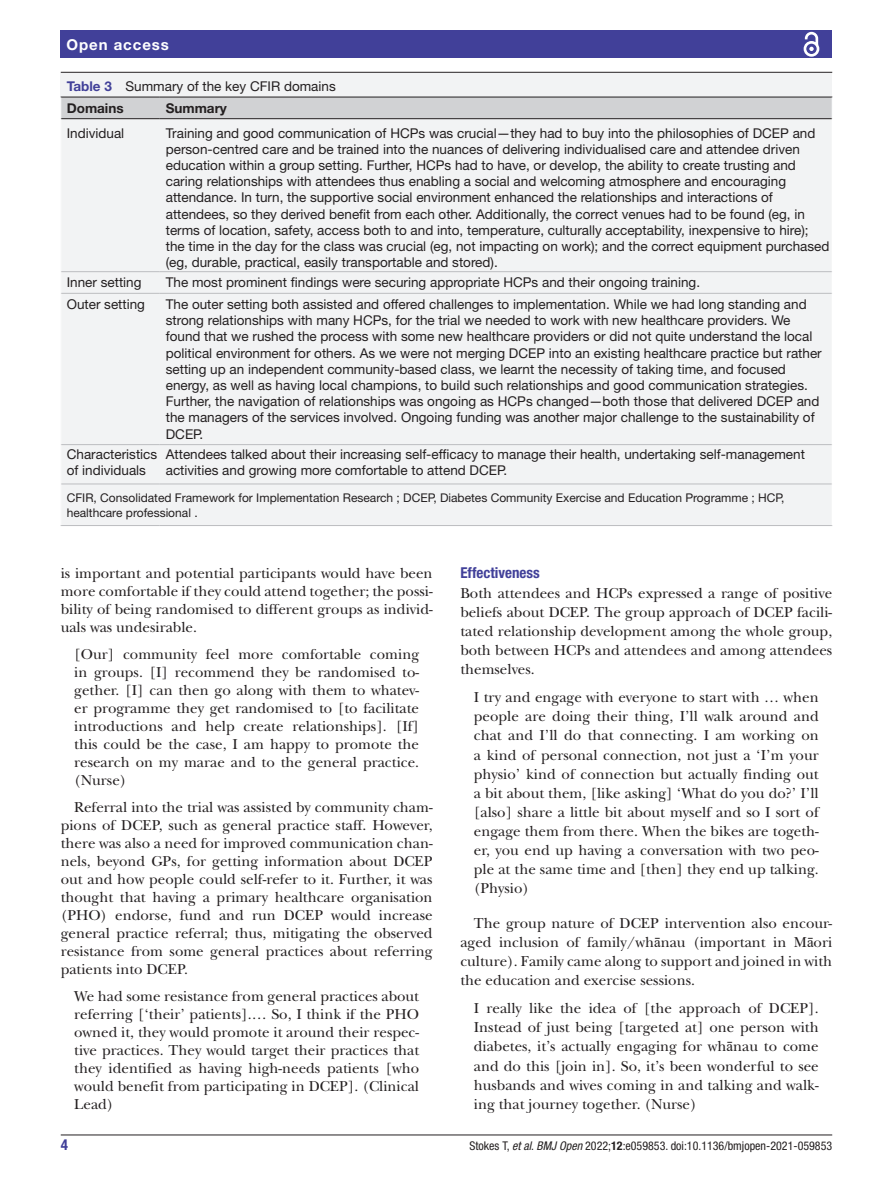
<style>
.page{position:relative;width:893px;height:1191px;background:#fff}
.page>*{position:absolute;margin:0;border:0;box-sizing:border-box;transform-origin:0 0}
.t1{font:15px/18px "New Baskerville";color:#231f20;text-align:justify}
.t2{font:700 condensed 15px "Helvetica Neue LT Std";color:#414099}
.t3{font:700 15px "Helvetica Neue LT Std";letter-spacing:.065em;color:#fff}
.t4{font:13.5px/16.2px "Helvetica Neue LT Std";color:#231f20}
.t5{font:700 13.5px "Helvetica Neue LT Std";color:#231f20}
.t6{font:12px/15px "Helvetica Neue LT Std";color:#231f20}
.t7{font:condensed 12px "Helvetica Neue LT Std";color:#231f20}
.s1{font-weight:700;color:#414099}
.s2{font-weight:700}
.s3{font-family:"Times New Roman"}
.s4{font-style:italic}
</style>
<div class="page">
<hr style="left:61px;top:1134px;width:771px;height:1px;background:#231f20">
<div style="left:61px;top:31px;width:771px;height:27px;background:#414099"></div>
<svg style="left:803px;top:31px;width:17px;height:26px"></svg>
<div style="left:61px;top:73px;width:771px;height:453px;background:#f2f3f4"></div>
<hr style="left:61px;top:72px;width:771px;height:1px;background:#231f20">
<hr style="left:61px;top:271px;width:99px;height:1px;background:#bcbdc0">
<hr style="left:160px;top:271px;width:672px;height:1px;background:#bcbdc0">
<hr style="left:61px;top:293px;width:99px;height:1px;background:#bcbdc0">
<hr style="left:160px;top:293px;width:672px;height:1px;background:#bcbdc0">
<hr style="left:61px;top:444px;width:99px;height:1px;background:#bcbdc0">
<hr style="left:160px;top:444px;width:672px;height:1px;background:#bcbdc0">
<hr style="left:160px;top:484px;width:672px;height:1px;background:#bcbdc0">
<hr style="left:61px;top:484px;width:99px;height:1px;background:#bcbdc0">
<hr style="left:61px;top:525px;width:99px;height:1px;background:#bcbdc0">
<hr style="left:160px;top:525px;width:672px;height:1px;background:#bcbdc0">
<svg style="left:60px;top:97px;width:773px;height:22px;background:#c6c7c9"></svg>
<p class="t3" style="left:66px;top:35px;width:104px">Open access</p>
<p class="t4" style="left:67px;top:75px;width:271px;line-height:22px"><span class="s1">Table 3</span> Summary of the key CFIR domains<br><span class="s2">Domains</span></p>
<p class="t5" style="left:166px;top:99px;width:63px">Summary</p>
<p class="t4" style="left:67px;top:124px;width:59px">Individual</p>
<p class="t4" style="left:166px;top:124px;width:665px">Training and good communication of HCPs was crucial—they had to buy into the philosophies of DCEP and person-centred care and be trained into the nuances of delivering individualised care and attendee driven education within a group setting. Further, HCPs had to have, or develop, the ability to create trusting and caring relationships with attendees thus enabling a social and welcoming atmosphere and encouraging attendance. In turn, the supportive social environment enhanced the relationships and interactions of attendees, so they derived benefit from each other. Additionally, the correct venues had to be found (eg, in terms of location, safety, access both to and into, temperature, culturally acceptability, inexpensive to hire); the time in the day for the class was crucial (eg, not impacting on work); and the correct equipment purchased (eg, durable, practical, easily transportable and stored).</p>
<p class="t4" style="left:67px;top:274px;width:76px">Inner setting</p>
<p class="t4" style="left:166px;top:274px;width:536px">The most prominent findings were securing appropriate HCPs and their ongoing training.</p>
<p class="t4" style="left:67px;top:296px;width:80px">Outer setting</p>
<p class="t4" style="left:166px;top:296px;width:657px">The outer setting both assisted and offered challenges to implementation. While we had long standing and strong relationships with many HCPs, for the trial we needed to work with new healthcare providers. We found that we rushed the process with some new healthcare providers or did not quite understand the local political environment for others. As we were not merging DCEP into an existing healthcare practice but rather setting up an independent community-based class, we learnt the necessity of taking time, and focused energy, as well as having local champions, to build such relationships and good communication strategies.<br>Further, the navigation of relationships was ongoing as HCPs changed—both those that delivered DCEP and the managers of the services involved. Ongoing funding was another major challenge to the sustainability of DCEP.</p>
<p class="t4" style="left:67px;top:446px;width:92px">Characteristics of individuals</p>
<p class="t4" style="left:166px;top:446px;width:641px">Attendees talked about their increasing self-efficacy to manage their health, undertaking self-management activities and growing more comfortable to attend DCEP.</p>
<p class="t6" style="left:67px;top:489px;width:719px">CFIR, Consolidated Framework for Implementation Research ; DCEP, Diabetes Community Exercise and Education Programme ; HCP, healthcare professional .</p>
<p class="t1" style="left:61px;top:564px;width:373px">is important and potential participants would have been more comfortable if they could attend together; the possi&shy;bility of being randomised to different groups as individ&shy;uals was undesirable.</p>
<p class="t1" style="left:74px;top:645px;width:346px">[Our] community feel more comfortable coming in groups. [I] recommend they be randomised to&shy;gether. [I] can then go along with them to whatev&shy;er programme they get randomised to [to facilitate introductions and help create relationships]. [If] this could be the case, I am happy to promote the research on my marae and to the general practice. (Nurse)</p>
<p class="t1" style="left:61px;top:798px;width:373px;text-indent:14px">Referral into the trial was assisted by community cham&shy;pions of DCEP, such as general practice staff. However, there was also a need for improved communication chan&shy;nels, beyond GPs, for getting information about DCEP out and how people could self-refer to it. Further, it was thought that having a primary healthcare organisation (PHO) endorse, fund and run DCEP would increase general practice referral; thus, mitigating the observed resistance from some general practices about referring patients into DCEP.</p>
<p class="t1" style="left:74px;top:987px;width:346px">We had some resistance from general practices about referring [‘their’ patients].… So, I think if the PHO owned it, they would promote it around their respec&shy;tive practices. They would target their practices that they identified as having high-needs patients [who would benefit from participating in DCEP]. (Clinical Lead)</p>
<p class="t2" style="left:460px;top:564px;width:81px">Effectiveness</p>
<p class="t1" style="left:460px;top:583px;width:373px;line-height:19px">Both attendees and HCPs expressed a range of positive beliefs about DCEP. The group approach of DCEP facili&shy;tated relationship development among the whole group, both between HCPs and attendees and among attendees themselves.</p>
<p class="t1" style="left:474px;top:688px;width:346px;line-height:19px">I try and engage with everyone to start with … when people are doing their thing, I’ll walk around and chat and I’ll do that connecting. I am working on a kind of personal connection, not just a ‘I’m your physio’ kind of connection but actually finding out a bit about them, [like asking] ‘What do you do?’ I’ll [also] share a little bit about myself and so I sort of engage them from there. When the bikes are togeth&shy;er, you end up having a conversation with two peo&shy;ple at the same time and [then] they end up talking. (Physio)</p>
<p class="t1" style="left:460px;top:913px;width:373px;line-height:19px;text-indent:13px">The group nature of DCEP intervention also encour&shy;aged inclusion of family/wh<span class="s3">ā</span>nau (important in M<span class="s3">ā</span>ori culture). Family came along to support and joined in with the education and exercise sessions.</p>
<p class="t1" style="left:474px;top:999px;width:346px;line-height:19px">I really like the idea of [the approach of DCEP].<br>Instead of just being [targeted at] one person with diabetes, it’s actually engaging for wh<span class="s3">ā</span>nau to come and do this [join in]. So, it’s been wonderful to see husbands and wives coming in and talking and walk&shy;ing that journey together. (Nurse)</p>
<p class="t2" style="left:61px;top:1135px;width:9px">4</p>
<p class="t7" style="left:469px;top:1138px;width:364px">Stokes T, <span class="s4">et al</span>. <span class="s4">BMJ Open</span> 2022;<span class="s2">12</span>:e059853. doi:10.1136/bmjopen-2021-059853</p>
</div>
